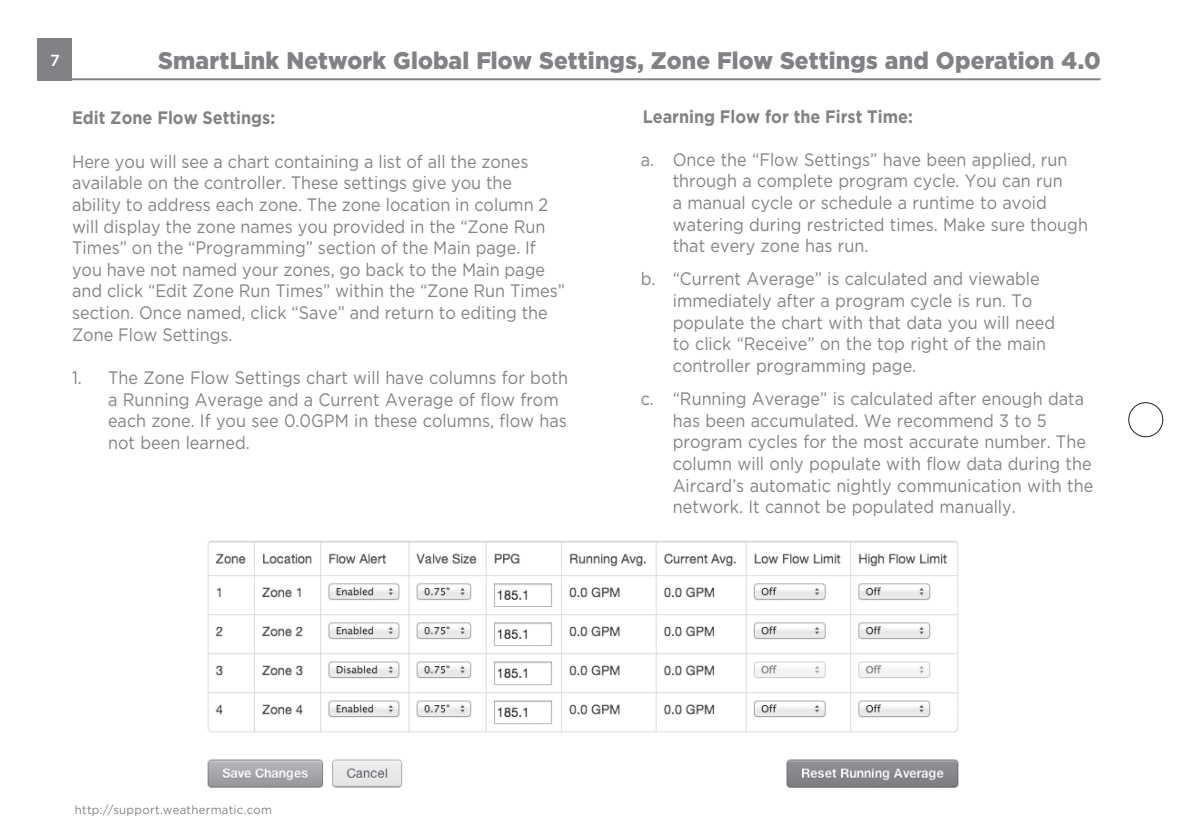
<style>
.page{position:relative;width:1190px;height:839px;background:#fff}
.page>*{position:absolute;margin:0;border:0;box-sizing:border-box;transform-origin:0 0}
.t1{font:900 24px "Gotham";letter-spacing:.005em;color:#808285;scale:.95 1}
.t2{font:18px/21.6px "Gotham";color:#808285;scale:.9 1}
.t3{font:700 18px "Gotham";color:#808285;scale:.9 1}
.t4{font:500 16px "Gotham";color:#fff}
.t5{font:12px "Gotham";letter-spacing:.025em;color:#808285;scale:.95 1}
</style>
<div class="page">
<div style="left:1128px;top:402px;width:34px;height:35px;border:1px solid #231f20;border-radius:50%"></div>
<div style="left:37px;top:38px;width:35px;height:42px;background:#808285"></div>
<hr style="left:37px;top:78px;width:1063px;height:2px;background:#808285">
<img style="left:207px;top:540px;width:752px;height:248px">
<p class="t4" style="left:50px;top:49px;width:11px">7</p>
<p class="t1" style="left:158px;top:44px;width:993px">SmartLink Network Global Flow Settings, Zone Flow Settings and Operation 4.0</p>
<p class="t3" style="left:642px;top:104px;width:301px">Learning Flow for the First Time:</p>
<p class="t2" style="left:672px;top:148px;width:463px;text-indent:-32px">a. Once the “Flow Settings” have been applied, run through a complete program cycle. You can run<br>a manual cycle or schedule a runtime to avoid watering during restricted times. Make sure though that every zone has run.</p>
<p class="t2" style="left:672px;top:268px;width:426px;text-indent:-32px">b. “Current Average” is calculated and viewable immediately after a program cycle is run. To populate the chart with that data you will need to click “Receive” on the top right of the main controller programming page.</p>
<p class="t2" style="left:672px;top:387px;width:469px;text-indent:-32px">c. “Running Average” is calculated after enough data has been accumulated. We recommend 3 to 5 program cycles for the most accurate number. The column will only populate with flow data during the Aircard’s automatic nightly communication with the network. It cannot be populated manually.</p>
<p class="t3" style="left:72px;top:106px;width:227px">Edit Zone Flow Settings:</p>
<p class="t2" style="left:72px;top:150px;width:549px">Here you will see a chart containing a list of all the zones available on the controller. These settings give you the ability to address each zone. The zone location in column 2 will display the zone names you provided in the “Zone Run Times” on the “Programming” section of the Main page. If you have not named your zones, go back to the Main page and click “Edit Zone Run Times” within the “Zone Run Times” section. Once named, click “Save” and return to editing the Zone Flow Settings.</p>
<p class="t2" style="left:108px;top:366px;width:512px;text-indent:-36px">1. The Zone Flow Settings chart will have columns for both a Running Average and a Current Average of flow from each zone. If you see 0.0GPM in these columns, flow has not been learned.</p>
<p class="t5" style="left:75px;top:802px;width:209px">http://support.weathermatic.com</p>
</div>
